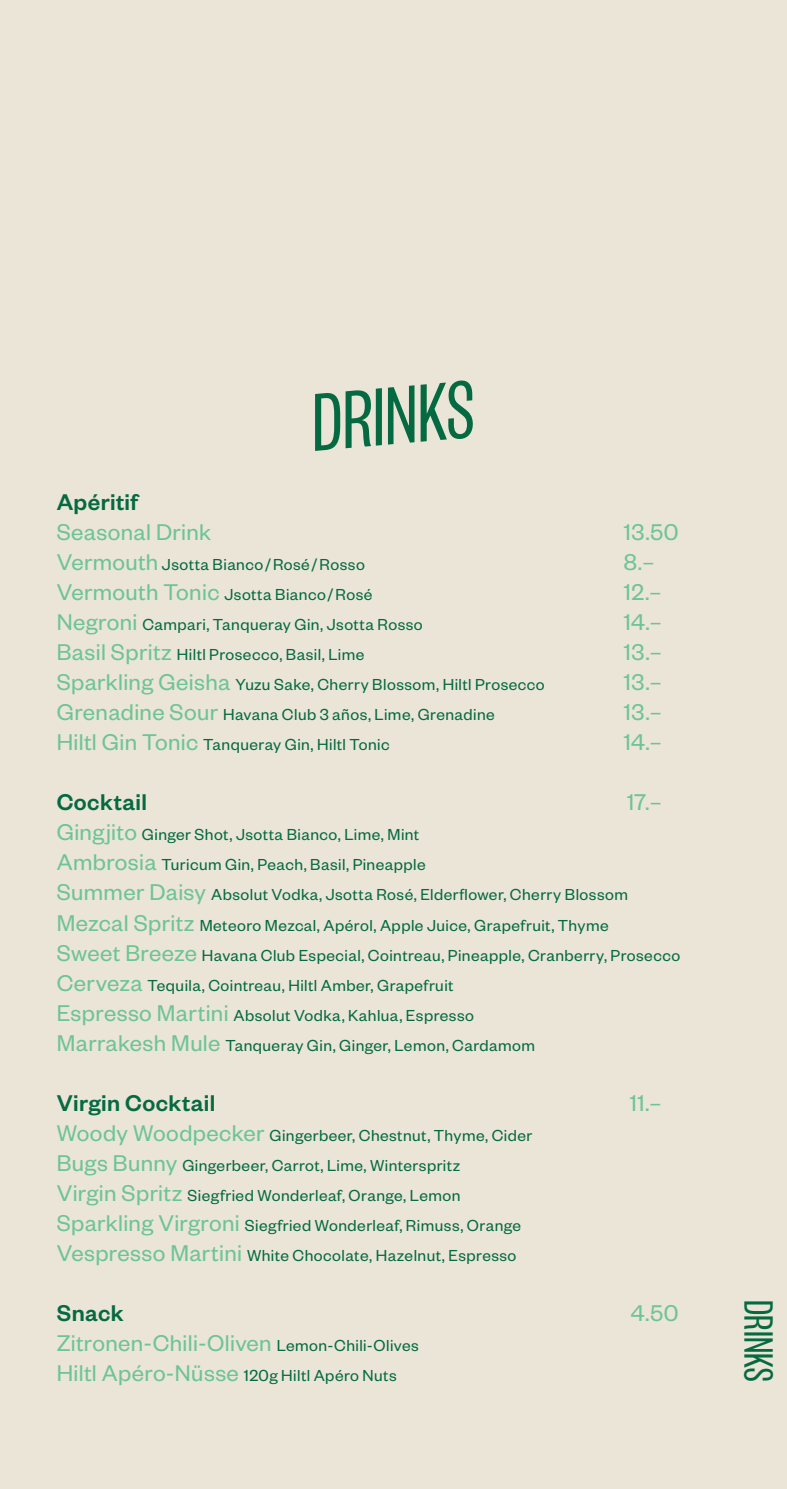
<style>
.page{position:relative;width:787px;height:1489px;background:#fff}
.page>*{position:absolute;margin:0;border:0;box-sizing:border-box;transform-origin:0 0}
.Lauftext{font:condensed 90px "Founders Grotesk X";color:#056a42}
.Lauftext-2{font:condensed 45px "Founders Grotesk X";letter-spacing:.01em;color:#056a42}
.Lauftext-3{font:25px "Founders Grotesk";letter-spacing:.015em;color:#6dc494}
.Untertitel_Innen{font:500 25px "Founders Grotesk";letter-spacing:.015em;color:#056a42}
.Untertitel_Innen-2{font:25px "Founders Grotesk";color:#6dc494}
.Lauftext-4{font:17.5px "Founders Grotesk";letter-spacing:.025em;color:#056a42}
.Untertitel_Innen-3{font:17.5px "Founders Grotesk";letter-spacing:.025em;color:#056a42}
.s1{font-size:25px;color:#6dc494}
.s2{font-size:17.5px;color:#056a42}
</style>
<div class="page">
<div style="left:0;top:0;width:787px;height:1488px;background:#eae5d7"></div>
<p class="Lauftext" style="left:305px;top:372px;width:164px;rotate:-5deg">DRINKS</p>
<p class="Untertitel_Innen" style="left:57px;top:486px;width:83px">Apéritif</p>
<p class="Lauftext-3" style="left:57px;top:517px;width:156px">Seasonal Drink</p>
<p class="Lauftext-3" style="left:624px;top:517px;width:56px">13.50</p>
<p class="Lauftext-4" style="left:57px;top:554px;width:309px"><span class="s1">Vermouth</span> Jsotta Bianco/Rosé/Rosso</p>
<p class="Lauftext-3" style="left:624px;top:547px;width:32px">8.–</p>
<p class="Lauftext-4" style="left:57px;top:584px;width:317px"><span class="s1">Vermouth Tonic</span> Jsotta Bianco/Rosé</p>
<p class="Lauftext-3" style="left:624px;top:577px;width:39px">12.–</p>
<p class="Lauftext-4" style="left:57px;top:614px;width:367px"><span class="s1">Negroni</span> Campari, Tanqueray Gin, Jsotta Rosso</p>
<p class="Lauftext-3" style="left:624px;top:607px;width:40px">14.–</p>
<p class="Lauftext-4" style="left:57px;top:644px;width:309px"><span class="s1">Basil Spritz</span> Hiltl Prosecco, Basil, Lime</p>
<p class="Lauftext-3" style="left:624px;top:637px;width:40px">13.–</p>
<p class="Lauftext-4" style="left:57px;top:674px;width:489px"><span class="s1">Sparkling Geisha</span> Yuzu Sake, Cherry Blossom, Hiltl Prosecco</p>
<p class="Lauftext-3" style="left:624px;top:667px;width:40px">13.–</p>
<p class="Lauftext-4" style="left:57px;top:704px;width:439px"><span class="s1">Grenadine Sour</span> Havana Club 3 años, Lime, Grenadine</p>
<p class="Lauftext-3" style="left:624px;top:697px;width:40px">13.–</p>
<p class="Lauftext-4" style="left:57px;top:734px;width:334px"><span class="s1">Hiltl Gin Tonic</span> Tanqueray Gin, Hiltl Tonic</p>
<p class="Lauftext-3" style="left:624px;top:727px;width:40px">14.–</p>
<p class="Untertitel_Innen" style="left:57px;top:786px;width:92px">Cocktail</p>
<p class="Untertitel_Innen-2" style="left:627px;top:787px;width:36px">17.–</p>
<p class="Lauftext-4" style="left:57px;top:824px;width:364px"><span class="s1">Gingjito</span> Ginger Shot, Jsotta Bianco, Lime, Mint</p>
<p class="Lauftext-4" style="left:57px;top:854px;width:370px"><span class="s1">Ambrosia</span> Turicum Gin, Peach, Basil, Pineapple</p>
<p class="Lauftext-4" style="left:57px;top:884px;width:572px"><span class="s1">Summer Daisy</span> Absolut Vodka, Jsotta Rosé, Elderflower, Cherry Blossom</p>
<p class="Lauftext-4" style="left:57px;top:914px;width:553px"><span class="s1">Mezcal Spritz</span> Meteoro Mezcal, Apérol, Apple Juice, Grapefruit, Thyme</p>
<p class="Lauftext-4" style="left:57px;top:944px;width:625px"><span class="s1">Sweet Breeze</span> Havana Club Especial, Cointreau, Pineapple, Cranberry, Prosecco</p>
<p class="Lauftext-4" style="left:57px;top:974px;width:398px"><span class="s1">Cerveza</span> Tequila, Cointreau, Hiltl Amber, Grapefruit</p>
<p class="Lauftext-4" style="left:57px;top:1004px;width:419px"><span class="s1">Espresso Martini</span> Absolut Vodka, Kahlua, Espresso</p>
<p class="Lauftext-4" style="left:57px;top:1034px;width:480px"><span class="s1">Marrakesh Mule</span> Tanqueray Gin, Ginger, Lemon, Cardamom</p>
<p class="Untertitel_Innen" style="left:57px;top:1086px;width:160px">Virgin Cocktail</p>
<p class="Untertitel_Innen-2" style="left:630px;top:1087px;width:33px">11.–</p>
<p class="Lauftext-4" style="left:57px;top:1124px;width:477px"><span class="s1">Woody Woodpecker</span> Gingerbeer, Chestnut, Thyme, Cider</p>
<p class="Lauftext-4" style="left:57px;top:1154px;width:405px"><span class="s1">Bugs Bunny</span> Gingerbeer, Carrot, Lime, Winterspritz</p>
<p class="Lauftext-4" style="left:57px;top:1184px;width:405px"><span class="s1">Virgin Spritz</span> Siegfried Wonderleaf, Orange, Lemon</p>
<p class="Untertitel_Innen-3" style="left:57px;top:1214px;width:466px"><span class="s1">Sparkling Virgroni</span> Siegfried Wonderleaf, Rimuss, Orange</p>
<p class="Untertitel_Innen-3" style="left:57px;top:1244px;width:461px"><span class="s1">Vespresso Martini</span> White Chocolate, Hazelnut, Espresso</p>
<p class="Untertitel_Innen" style="left:57px;top:1296px;width:69px">Snack</p>
<p class="Untertitel_Innen-2" style="left:631px;top:1297px;width:49px">4.50</p>
<p class="Lauftext-3" style="left:57px;top:1327px;width:363px">Zitronen-Chili-Oliven <span class="s2">Lemon-Chili-Olives</span></p>
<p class="Lauftext-4" style="left:57px;top:1364px;width:341px"><span class="s1">Hiltl Apéro-Nüsse</span> 120g Hiltl Apéro Nuts</p>
<p class="Lauftext-2" style="left:784px;top:1299px;width:84px;rotate:90deg">DRINKS</p>
</div>
